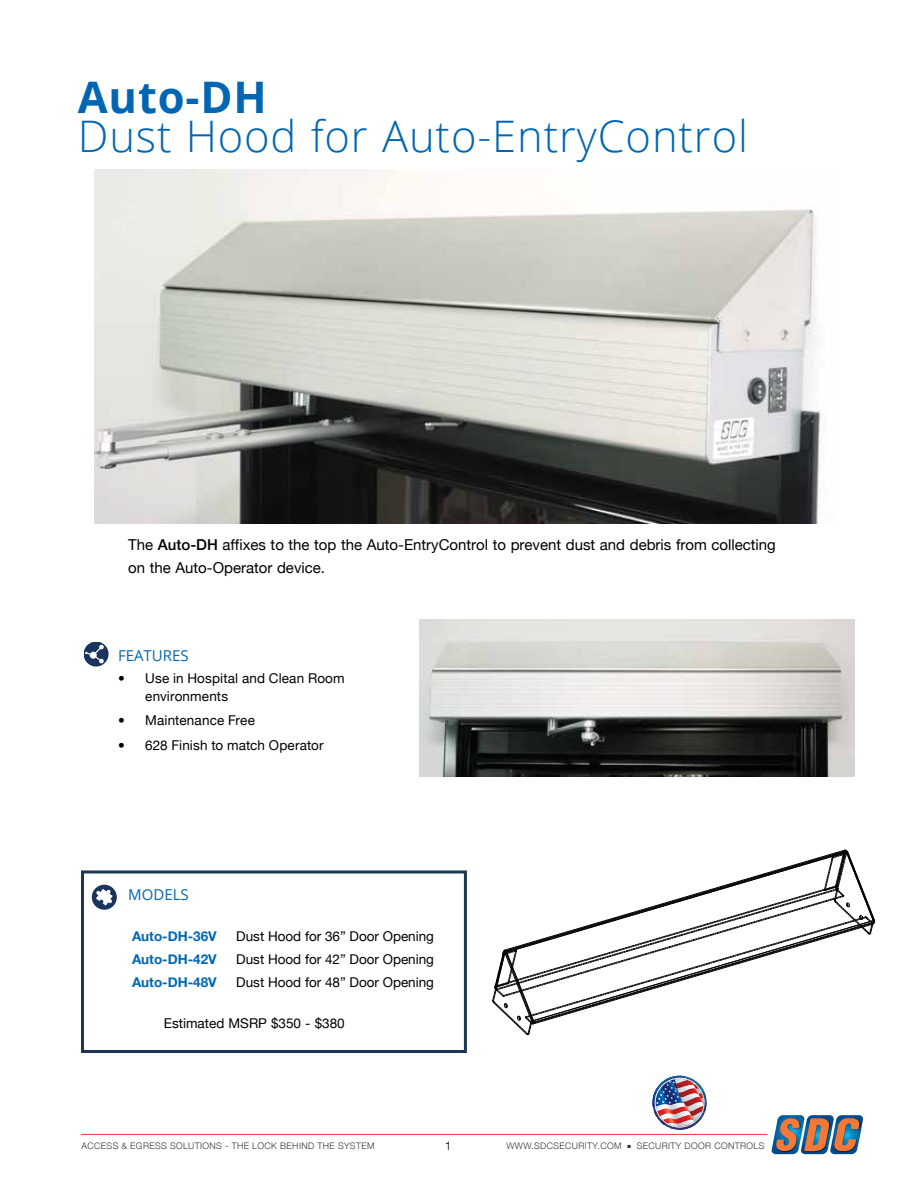
<style>
.page{position:relative;width:918px;height:1188px;background:#fff}
.page>*{position:absolute;margin:0;border:0;box-sizing:border-box;transform-origin:0 0}
.t1{font:300 43.5px "Open Sans";letter-spacing:.02em;color:#0066b3}
.t2{font:700 43.5px "Open Sans";letter-spacing:.02em;color:#0066b3}
.t3{font:15px/22.5px "Helvetica Neue";color:#000}
.t4{font:15px "Open Sans";color:#0066b3}
.t5{font:13.5px/18px "Helvetica Neue";color:#000}
.t6{font:700 13.5px "Helvetica Neue";color:#0066b3}
.t7{font:300 12px "Helvetica Neue";color:#000}
.t8{font:300 9px "Helvetica Neue";letter-spacing:.04em;color:#343433}
.s1{font-weight:500}
.s2{font-weight:300}
</style>
<div class="page">
<hr style="left:81px;top:1134px;width:686px;height:1px;background:#ef3829">
<svg style="left:771px;top:1115px;width:92px;height:39px;background:#857f81"></svg>
<div style="left:81px;top:870px;width:386px;height:183px;border:3px solid #1c3553"></div>
<svg style="left:84px;top:642px;width:25px;height:25px"></svg>
<svg style="left:85px;top:645px;width:19px;height:18px"></svg>
<svg style="left:92px;top:885px;width:25px;height:25px"></svg>
<img style="left:419px;top:620px;width:435px;height:156px">
<img style="left:653px;top:1076px;width:54px;height:54px">
<svg style="left:492px;top:850px;width:383px;height:185px"></svg>
<img style="left:94px;top:170px;width:732px;height:353px">
<h1 class="t2" style="left:78px;top:66px;width:191px">Auto-DH</h1>
<h1 class="t1" style="left:78px;top:105px;width:672px">Dust Hood for Auto-EntryControl</h1>
<p class="t3" style="left:128px;top:534px;width:649px">The <span class="s1">Auto-DH</span> affixes to the top the Auto-EntryControl to prevent dust and debris from collecting on the Auto-Operator device.</p>
<p class="t4" style="left:118px;top:645px;width:72px">FEATURES</p>
<p class="t5" style="left:145px;top:669px;width:201px;text-indent:-27px"><span class="s2">•</span> Use in Hospital and Clean Room environments</p>
<p class="t5" style="left:118px;top:711px;width:138px"><span class="s2">•</span> Maintenance Free</p>
<p class="t5" style="left:118px;top:736px;width:207px"><span class="s2">•</span> 628 Finish to match Operator</p>
<p class="t4" style="left:128px;top:884px;width:62px">MODELS</p>
<p class="t6" style="left:132px;top:928px;width:86px">Auto-DH-36V</p>
<p class="t5" style="left:236px;top:927px;width:199px">Dust Hood for 36” Door Opening</p>
<p class="t6" style="left:132px;top:951px;width:86px">Auto-DH-42V</p>
<p class="t5" style="left:236px;top:950px;width:199px">Dust Hood for 42” Door Opening</p>
<p class="t6" style="left:132px;top:974px;width:86px">Auto-DH-48V</p>
<p class="t5" style="left:236px;top:973px;width:199px">Dust Hood for 48” Door Opening</p>
<p class="t5" style="left:164px;top:1014px;width:182px">Estimated MSRP $350 - $380</p>
<p class="t8" style="left:82px;top:1141px;width:294px">ACCESS &amp; EGRESS SOLUTIONS - THE LOCK BEHIND THE SYSTEM</p>
<p class="t7" style="left:445px;top:1138px;width:8px">1</p>
<p class="t8" style="left:506px;top:1141px;width:260px">WWW.SDCSECURITY.COM ■ SECURITY DOOR CONTROLS</p>
</div>
